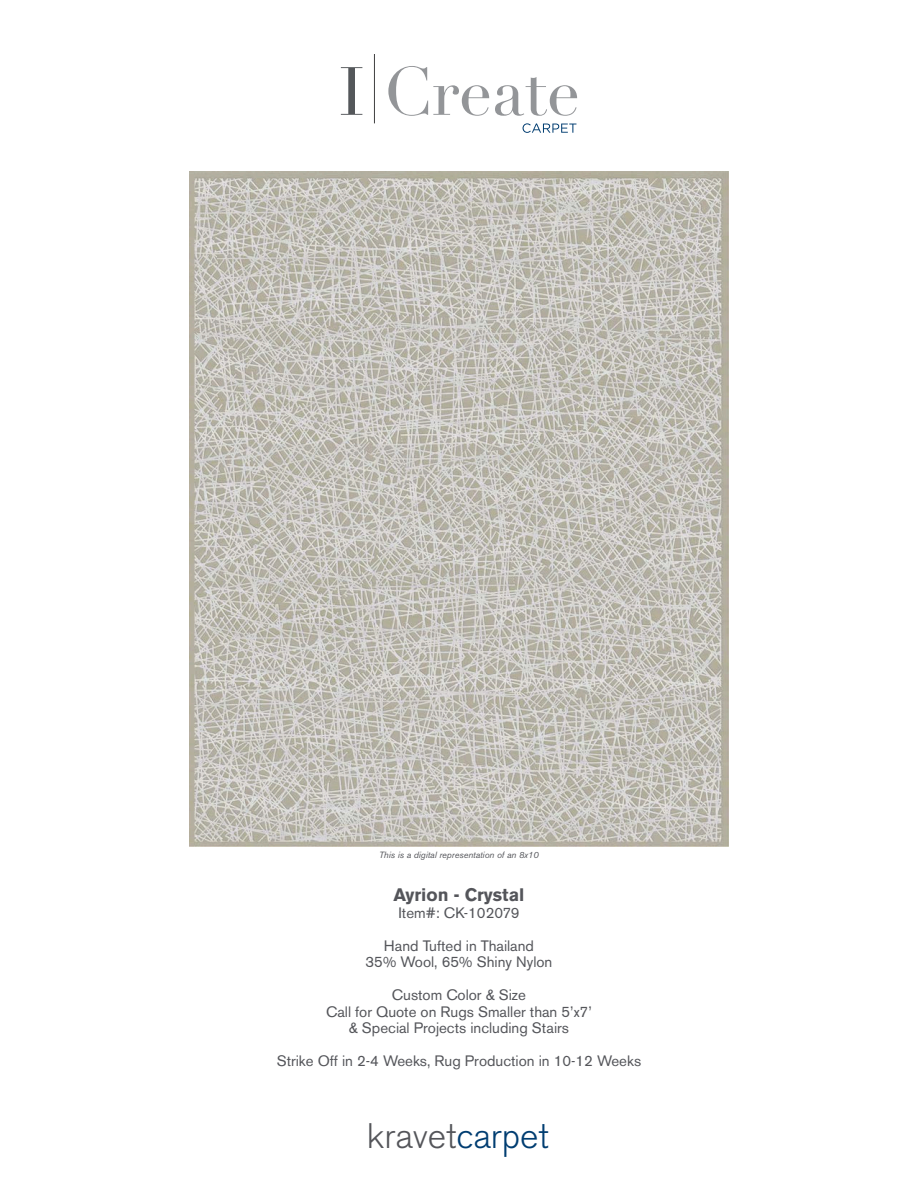
<style>
.page{position:relative;width:918px;height:1188px;background:#fff}
.page>*{position:absolute;margin:0;border:0;box-sizing:border-box;transform-origin:0 0}
.t1{font:300 35.25px "Akzidenz Grotesk BE";color:#54555a}
.t2{font:700 18px "Akzidenz Grotesk BE";color:#54555a}
.t3{font:15px "Akzidenz Grotesk BE";color:#54555a}
.t4{font:italic 9px "Akzidenz Grotesk BE";color:#54555a}
.s1{color:#003d71}
</style>
<div class="page">
<hr style="left:374px;top:54px;width:1px;height:69px;background:#3e3e3f">
<svg style="left:341px;top:67px;width:21px;height:48px"></svg>
<svg style="left:388px;top:66px;width:101px;height:50px"></svg>
<svg style="left:495px;top:77px;width:82px;height:39px"></svg>
<svg style="left:523px;top:123px;width:53px;height:10px"></svg>
<img style="left:189px;top:172px;width:540px;height:675px">
<p class="t4" style="left:379px;top:850px;width:161px">This is a digital representation of an 8x10</p>
<p class="t2" style="left:394px;top:884px;width:132px">Ayrion - Crystal</p>
<p class="t3" style="left:399px;top:903px;width:122px">Item#: CK-102079</p>
<p class="t3" style="left:384px;top:936px;width:152px">Hand Tufted in Thailand</p>
<p class="t3" style="left:366px;top:953px;width:188px">35% Wool, 65% Shiny Nylon</p>
<p class="t3" style="left:392px;top:986px;width:136px">Custom Color &amp; Size</p>
<p class="t3" style="left:326px;top:1002px;width:267px">Call for Quote on Rugs Smaller than 5’x7’</p>
<p class="t3" style="left:349px;top:1019px;width:222px">&amp; Special Projects including Stairs</p>
<p class="t3" style="left:277px;top:1052px;width:366px">Strike Off in 2-4 Weeks, Rug Production in 10-12 Weeks</p>
<h1 class="t1" style="left:367px;top:1116px;width:183px">kravet<span class="s1">carpet</span></h1>
</div>
